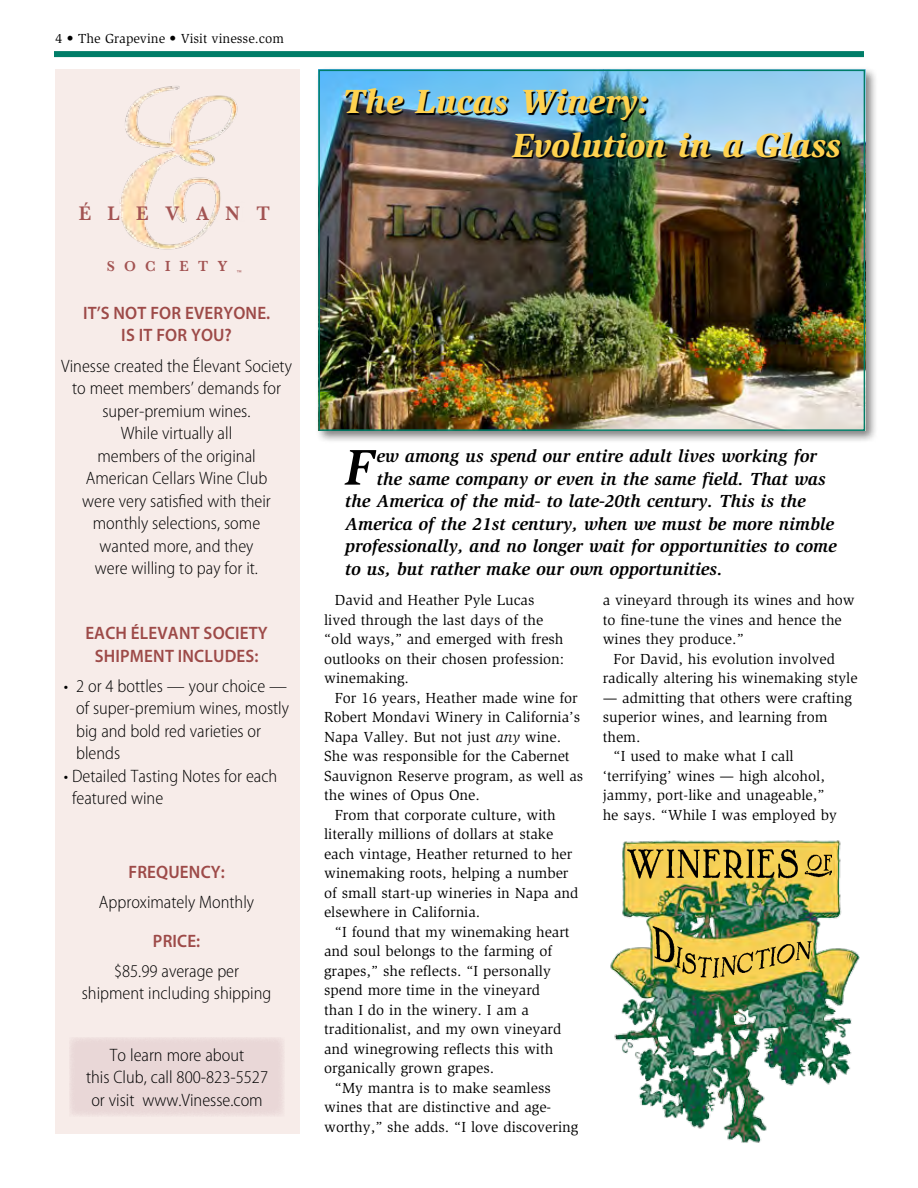
<style>
.page{position:relative;width:918px;height:1188px;background:#fff}
.page>*{position:absolute;margin:0;border:0;box-sizing:border-box;transform-origin:0 0}
.t1{font:italic 700 51.6px "Slimbach Std";color:#000}
.t2{font:italic 900 34.5px/43.5px "Slimbach Std";color:#ffd24f}
.t3{font:600 20.1px "Baskerville";letter-spacing:.855em;color:#a25352;scale:.95 1}
.t4{font:300 semi-condensed 18px/22.5px "Myriad Pro";color:#000;text-align:center}
.t5{font:italic 700 18px "Slimbach Std";color:#000}
.t6{font:600 18px/22.5px "Myriad Pro";letter-spacing:.01em;color:#9d4a48;text-align:center;scale:.95 1}
.t7{font:15px/19.5px "Slimbach Std";color:#000}
.t8{font:600 15px "Baskerville";letter-spacing:.65em;color:#a25352;scale:.95 1}
.t9{font:13.5px "Slimbach Std";color:#000}
.t10{font:5.25px "Helvetica LT Std";color:#a25352;scale:.95 1}
.s1{font-style:italic}
</style>
<div class="page">
<div style="left:54px;top:51px;width:810px;height:6px;background:#007d68"></div>
<div style="left:55px;top:69px;width:244px;height:1064px;background:#f7ece9"></div>
<div style="left:69px;top:1037px;width:216px;height:80px;background:#e9d7d7"></div>
<img style="left:119px;top:86px;width:119px;height:164px">
<div style="left:315px;top:66px;width:563px;height:378px;background:#000;opacity:.5"></div>
<img style="left:321px;top:73px;width:541px;height:355px">
<div style="left:318px;top:70px;width:547px;height:361px;border:2px solid #007d68"></div>
<img style="left:610px;top:840px;width:250px;height:303px">
<img style="left:627px;top:849px;width:205px;height:129px">
<img style="left:347px;top:90px;width:495px;height:69px">
<p class="t9" style="left:56px;top:31px;width:230px">4 • The Grapevine • Visit vinesse.com</p>
<h3 class="t3" style="left:79px;top:202px;width:203px">ÉLEVANT</h3>
<p class="t8" style="left:107px;top:257px;width:93px">SOCIET</p>
<p class="t8" style="left:218px;top:257px;width:12px">Y</p>
<p class="t10" style="left:237px;top:269px;width:7px">™</p>
<p class="t6" style="left:83px;top:302px;width:198px">IT’S NOT FOR EVERYONE.<br>IS IT FOR YOU?</p>
<p class="t4" style="left:61px;top:355px;width:232px">Vinesse created the Élevant Society to meet members’ demands for super-premium wines.<br>While virtually all<br>members of the original<br>American Cellars Wine Club<br>were very satisfied with their monthly selections, some<br>wanted more, and they<br>were willing to pay for it.</p>
<p class="t6" style="left:85px;top:622px;width:194px">EACH ÉLEVANT SOCIETY<br>SHIPMENT INCLUDES:</p>
<p class="t4" style="left:76px;top:675px;width:215px;text-align:left;text-indent:-12px">• 2 or 4 bottles — your choice — of super-premium wines, mostly big and bold red varieties or blends</p>
<p class="t4" style="left:72px;top:765px;width:207px;text-align:left;text-indent:-8px">• Detailed Tasting Notes for each featured wine</p>
<p class="t6" style="left:128px;top:861px;width:103px">FREQUENCY:</p>
<p class="t4" style="left:99px;top:891px;width:157px">Approximately Monthly</p>
<p class="t6" style="left:153px;top:930px;width:51px">PRICE:</p>
<p class="t4" style="left:82px;top:960px;width:191px">$85.99 average per shipment including shipping</p>
<p class="t4" style="left:86px;top:1044px;width:184px">To learn more about<br>this Club, call 800-823-5527 or visit www.Vinesse.com</p>
<h2 class="t2" style="left:512px;top:80px;width:330px;text-indent:-170px">The Lucas Winery:<br>Evolution in a Glass</h2>
<h1 class="t1" style="left:345px;top:437px;width:30px">F</h1>
<p class="t5" style="left:377px;top:446px;width:441px">ew among us spend our entire adult lives working for</p>
<p class="t5" style="left:377px;top:468px;width:451px">the same company or even in the same field. That was</p>
<p class="t5" style="left:345px;top:491px;width:462px">the America of the mid- to late-20th century. This is the</p>
<p class="t5" style="left:345px;top:513px;width:491px">America of the 21st century, when we must be more nimble</p>
<p class="t5" style="left:345px;top:536px;width:493px">professionally, and no longer wait for opportunities to come</p>
<p class="t5" style="left:345px;top:558px;width:379px">to us, but rather make our own opportunities.</p>
<p class="t7" style="left:603px;top:591px;width:254px">a vineyard through its wines and how to fine-tune the vines and hence the wines they produce.”</p>
<p class="t7" style="left:603px;top:649px;width:256px;text-indent:11px">For David, his evolution involved radically altering his winemaking style</p>
<p class="t7" style="left:603px;top:688px;width:251px">— admitting that others were crafting</p>
<p class="t7" style="left:603px;top:708px;width:226px">superior wines, and learning from</p>
<p class="t7" style="left:603px;top:727px;width:39px">them.</p>
<p class="t7" style="left:614px;top:747px;width:182px">“I used to make what I call</p>
<p class="t7" style="left:603px;top:766px;width:224px">‘terrifying’ wines — high alcohol,</p>
<p class="t7" style="left:603px;top:786px;width:223px">jammy, port-like and unageable,”</p>
<p class="t7" style="left:603px;top:805px;width:236px">he says. “While I was employed by</p>
<p class="t7" style="left:324px;top:591px;width:242px;text-indent:11px">David and Heather Pyle Lucas lived through the last days of the “old ways,” and emerged with fresh outlooks on their chosen profession: winemaking.</p>
<p class="t7" style="left:335px;top:688px;width:244px">For 16 years, Heather made wine for</p>
<p class="t7" style="left:324px;top:708px;width:258px">Robert Mondavi Winery in California’s</p>
<p class="t7" style="left:324px;top:727px;width:239px">Napa Valley. But not just <span class="s1">any</span> wine.</p>
<p class="t7" style="left:324px;top:747px;width:247px">She was responsible for the Cabernet</p>
<p class="t7" style="left:324px;top:766px;width:261px">Sauvignon Reserve program, as well as</p>
<p class="t7" style="left:324px;top:786px;width:157px">the wines of Opus One.</p>
<p class="t7" style="left:335px;top:805px;width:222px">From that corporate culture, with</p>
<p class="t7" style="left:324px;top:825px;width:231px">literally millions of dollars at stake</p>
<p class="t7" style="left:324px;top:844px;width:250px">each vintage, Heather returned to her</p>
<p class="t7" style="left:324px;top:864px;width:246px">winemaking roots, helping a number</p>
<p class="t7" style="left:324px;top:883px;width:256px">of small start-up wineries in Napa and</p>
<p class="t7" style="left:324px;top:903px;width:158px">elsewhere in California.</p>
<p class="t7" style="left:335px;top:922px;width:236px">“I found that my winemaking heart</p>
<p class="t7" style="left:324px;top:942px;width:230px">and soul belongs to the farming of</p>
<p class="t7" style="left:324px;top:961px;width:228px">grapes,” she reflects. “I personally</p>
<p class="t7" style="left:324px;top:981px;width:218px">spend more time in the vineyard</p>
<p class="t7" style="left:324px;top:1000px;width:207px">than I do in the winery. I am a</p>
<p class="t7" style="left:324px;top:1020px;width:239px">traditionalist, and my own vineyard</p>
<p class="t7" style="left:324px;top:1039px;width:231px">and winegrowing reflects this with</p>
<p class="t7" style="left:324px;top:1059px;width:172px">organically grown grapes.</p>
<p class="t7" style="left:335px;top:1078px;width:217px">“My mantra is to make seamless</p>
<p class="t7" style="left:324px;top:1098px;width:229px">wines that are distinctive and age-</p>
<p class="t7" style="left:324px;top:1117px;width:256px">worthy,” she adds. “I love discovering</p>
</div>
